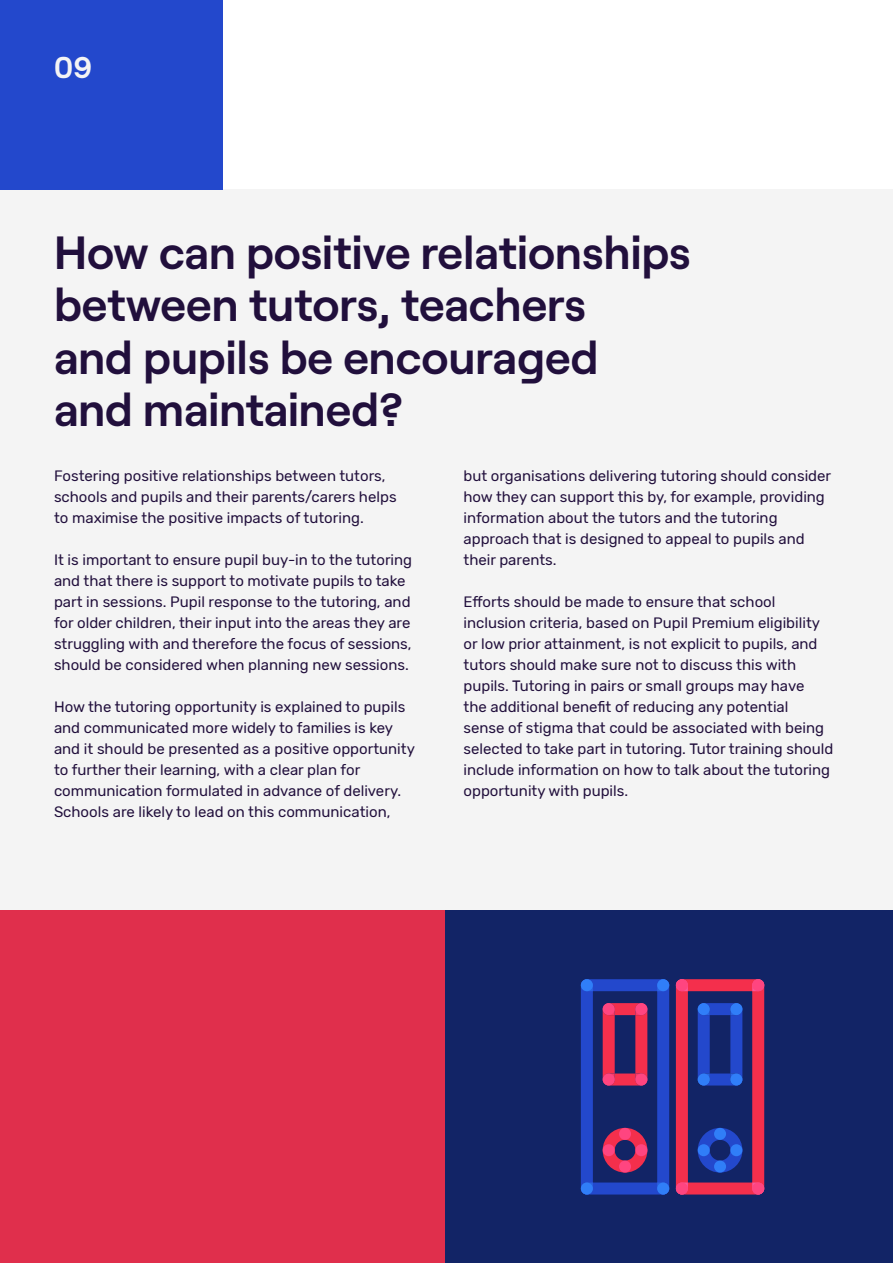
<style>
.page{position:relative;width:893px;height:1263px;background:#fff}
.page>*{position:absolute;margin:0;border:0;box-sizing:border-box;transform-origin:0 0}
.t1{font:600 46.5px/52.5px "Roobert";color:#210f3c}
.t2{font:600 30px "Roobert";color:#f4f4f4}
.t3{font:15px/21px "Rubik";color:#210f3c}
</style>
<div class="page">
<div style="left:0;top:189px;width:893px;height:722px;background:#f4f4f4"></div>
<div style="left:0;top:911px;width:445px;height:352px;background:#e02f4c"></div>
<div style="left:445px;top:911px;width:448px;height:352px;background:#122466"></div>
<svg style="left:676px;top:979px;width:88px;height:215px"></svg>
<div style="left:752px;top:979px;width:12px;height:12px;background:#ff4580;border-radius:50%"></div>
<div style="left:676px;top:979px;width:12px;height:12px;background:#ff4580;border-radius:50%"></div>
<div style="left:752px;top:1182px;width:12px;height:12px;background:#ff4580;border-radius:50%"></div>
<div style="left:676px;top:1182px;width:12px;height:12px;background:#ff4580;border-radius:50%"></div>
<div style="left:698px;top:1003px;width:12px;height:12px;background:#307ef8;border-radius:50%"></div>
<div style="left:698px;top:1073px;width:12px;height:12px;background:#307ef8;border-radius:50%"></div>
<div style="left:730px;top:1073px;width:12px;height:12px;background:#307ef8;border-radius:50%"></div>
<div style="left:730px;top:1003px;width:12px;height:12px;background:#307ef8;border-radius:50%"></div>
<svg style="left:581px;top:979px;width:88px;height:215px"></svg>
<div style="left:657px;top:979px;width:12px;height:12px;background:#307ef8;border-radius:50%"></div>
<div style="left:581px;top:979px;width:12px;height:12px;background:#307ef8;border-radius:50%"></div>
<div style="left:657px;top:1182px;width:12px;height:12px;background:#307ef8;border-radius:50%"></div>
<div style="left:581px;top:1182px;width:12px;height:12px;background:#307ef8;border-radius:50%"></div>
<div style="left:603px;top:1003px;width:12px;height:12px;background:#ff4580;border-radius:50%"></div>
<div style="left:603px;top:1073px;width:12px;height:12px;background:#ff4580;border-radius:50%"></div>
<div style="left:635px;top:1073px;width:12px;height:12px;background:#ff4580;border-radius:50%"></div>
<div style="left:635px;top:1003px;width:12px;height:12px;background:#ff4580;border-radius:50%"></div>
<div style="left:0;top:0;width:223px;height:189px;background:#2348cc"></div>
<h2 class="t2" style="left:54px;top:44px;width:40px">09</h2>
<h1 class="t1" style="left:54px;top:222px;width:638px">How can positive relationships between tutors, teachers<br>and pupils be encouraged<br>and maintained?</h1>
<p class="t3" style="left:54px;top:466px;width:344px">Fostering positive relationships between tutors, schools and pupils and their parents/carers helps to maximise the positive impacts of tutoring.</p>
<p class="t3" style="left:54px;top:550px;width:360px">It is important to ensure pupil buy-in to the tutoring and that there is support to motivate pupils to take part in sessions. Pupil response to the tutoring, and for older children, their input into the areas they are struggling with and therefore the focus of sessions, should be considered when planning new sessions.</p>
<p class="t3" style="left:54px;top:697px;width:362px">How the tutoring opportunity is explained to pupils and communicated more widely to families is key and it should be presented as a positive opportunity to further their learning, with a clear plan for communication formulated in advance of delivery.<br>Schools are likely to lead on this communication,</p>
<p class="t3" style="left:463px;top:466px;width:369px">but organisations delivering tutoring should consider how they can support this by, for example, providing information about the tutors and the tutoring approach that is designed to appeal to pupils and their parents.</p>
<p class="t3" style="left:463px;top:592px;width:371px">Efforts should be made to ensure that school inclusion criteria, based on Pupil Premium eligibility or low prior attainment, is not explicit to pupils, and tutors should make sure not to discuss this with pupils. Tutoring in pairs or small groups may have<br>the additional benefit of reducing any potential sense of stigma that could be associated with being selected to take part in tutoring. Tutor training should include information on how to talk about the tutoring opportunity with pupils.</p>
</div>
